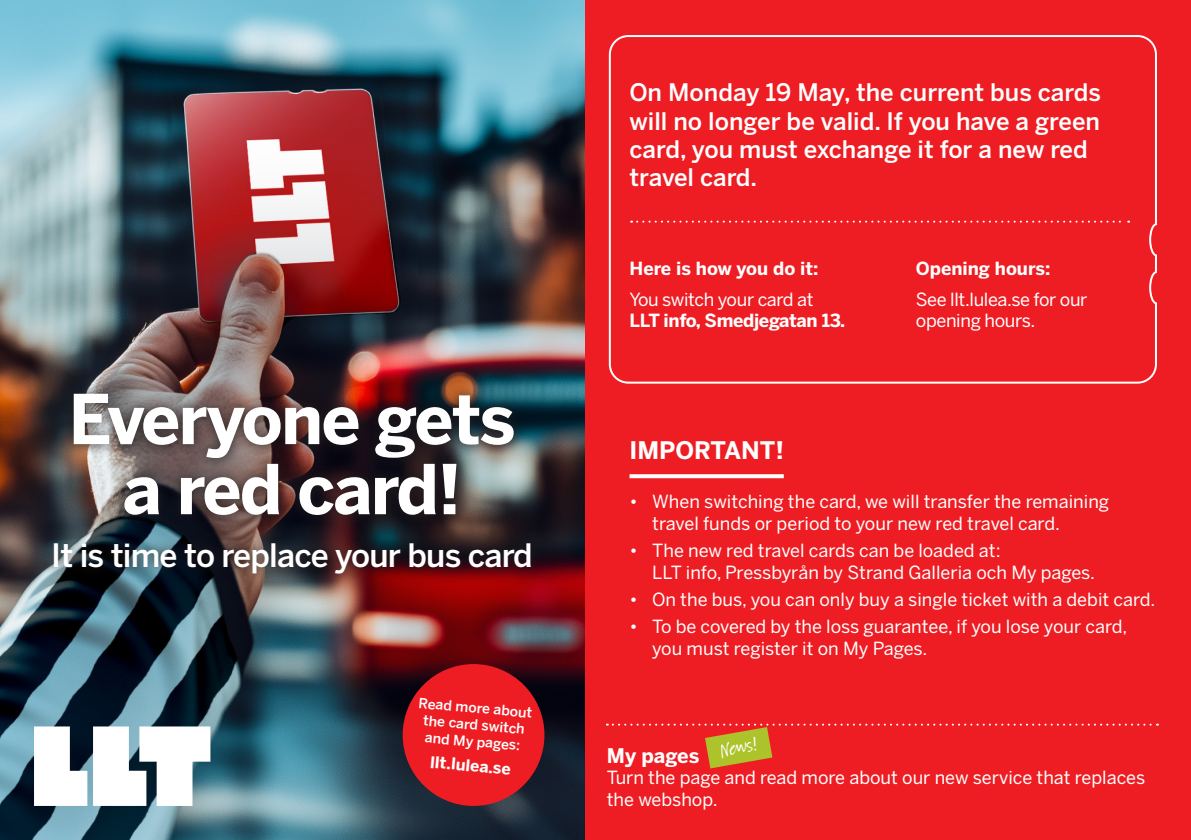
<style>
.page{position:relative;width:1191px;height:840px;background:#fff}
.page>*{position:absolute;margin:0;border:0;box-sizing:border-box;transform-origin:0 0}
.H0{font:700 68px/70px "Benton Sans";letter-spacing:-.025em;color:#fff;text-align:center}
.H0_sub{font:500 32px "Benton Sans";letter-spacing:-.025em;color:#fff}
.INTRO{font:500 24px/28px "Benton Sans";color:#fff}
.t1{font:700 24px "Benton Sans";color:#fff}
.NEWS{font:24px "Suomi Hand Script";color:#fff}
.t2{font:700 20px "Benton Sans";letter-spacing:-.01em;color:#fff}
.BODY_small_p1{font:18px/21.6px "Benton Sans";color:#fff}
.BODY_card{font:700 18px/21.6px "Benton Sans";letter-spacing:-.02em;color:#fff}
.BODY_card-2{font:18px/21.6px "Benton Sans";letter-spacing:-.02em;color:#fff}
.H3_card{font:700 18px "Benton Sans";color:#fff}
.t3{font:700 16px "Benton Sans";color:#fff}
.SPLASH{font:500 14px/16.8px "Benton Sans";color:#fff;text-align:center}
.s1{font-weight:400}
</style>
<div class="page">
<div style="left:0;top:0;width:1191px;height:839px;background:#ee1d23"></div>
<img style="left:0;top:0;width:584px;height:839px">
<svg style="left:34px;top:726px;width:53px;height:79px;background:#d0d3d7"></svg>
<svg style="left:93px;top:726px;width:117px;height:79px;background:#d9e1e4"></svg>
<svg style="left:608px;top:35px;width:549px;height:349px"></svg>
<div style="left:403px;top:663px;width:141px;height:142px;background:#ee1d23;border-radius:50%"></div>
<svg style="left:631px;top:220px;width:498px;height:2px"></svg>
<div style="left:61px;top:381px;width:464px;height:145px;background:#231f20;opacity:.9"></div>
<svg style="left:629px;top:474px;width:154px;height:4px"></svg>
<svg style="left:607px;top:723px;width:551px;height:45px"></svg>
<div style="left:42px;top:530px;width:500px;height:54px;background:#231f20;opacity:.9"></div>
<p class="H0" style="left:69px;top:383px;width:448px">Everyone gets a red card!</p>
<p class="H0_sub" style="left:51px;top:536px;width:483px">It is time to replace your bus card</p>
<p class="SPLASH" style="left:419px;top:693px;width:116px;rotate:5deg">Read more about the card switch and My pages:</p>
<p class="t3" style="left:431px;top:751px;width:82px;rotate:5deg">llt.lulea.se</p>
<p class="INTRO" style="left:629px;top:78px;width:473px">On Monday 19 May, the current bus cards will no longer be valid. If you have a green card, you must exchange it for a new red travel card.</p>
<p class="H3_card" style="left:629px;top:258px;width:190px">Here is how you do it:</p>
<p class="H3_card" style="left:916px;top:258px;width:136px">Opening hours:</p>
<p class="BODY_card" style="left:629px;top:288px;width:217px"><span class="s1">You switch your card at<br></span>LLT info, Smedjegatan 13.</p>
<p class="BODY_card-2" style="left:916px;top:288px;width:173px">See llt.lulea.se for our opening hours.</p>
<p class="t1" style="left:629px;top:436px;width:156px">IMPORTANT!</p>
<p class="BODY_small_p1" style="left:652px;top:490px;width:458px;text-indent:-23px">• When switching the card, we will transfer the remaining travel funds or period to your new red travel card.</p>
<p class="BODY_small_p1" style="left:652px;top:539px;width:444px;text-indent:-23px">• The new red travel cards can be loaded at:<br>LLT info, Pressbyrån by Strand Galleria och My pages.</p>
<p class="BODY_small_p1" style="left:629px;top:588px;width:527px">• On the bus, you can only buy a single ticket with a debit card.</p>
<p class="BODY_small_p1" style="left:652px;top:615px;width:476px;text-indent:-23px">• To be covered by the loss guarantee, if you lose your card, you must register it on My Pages.</p>
<p class="NEWS" style="left:718px;top:737px;width:38px;rotate:-10deg">New s!</p>
<h3 class="t2" style="left:607px;top:743px;width:94px">My pages</h3>
<p class="BODY_small_p1" style="left:607px;top:766px;width:540px">Turn the page and read more about our new service that replaces the webshop.</p>
</div>
